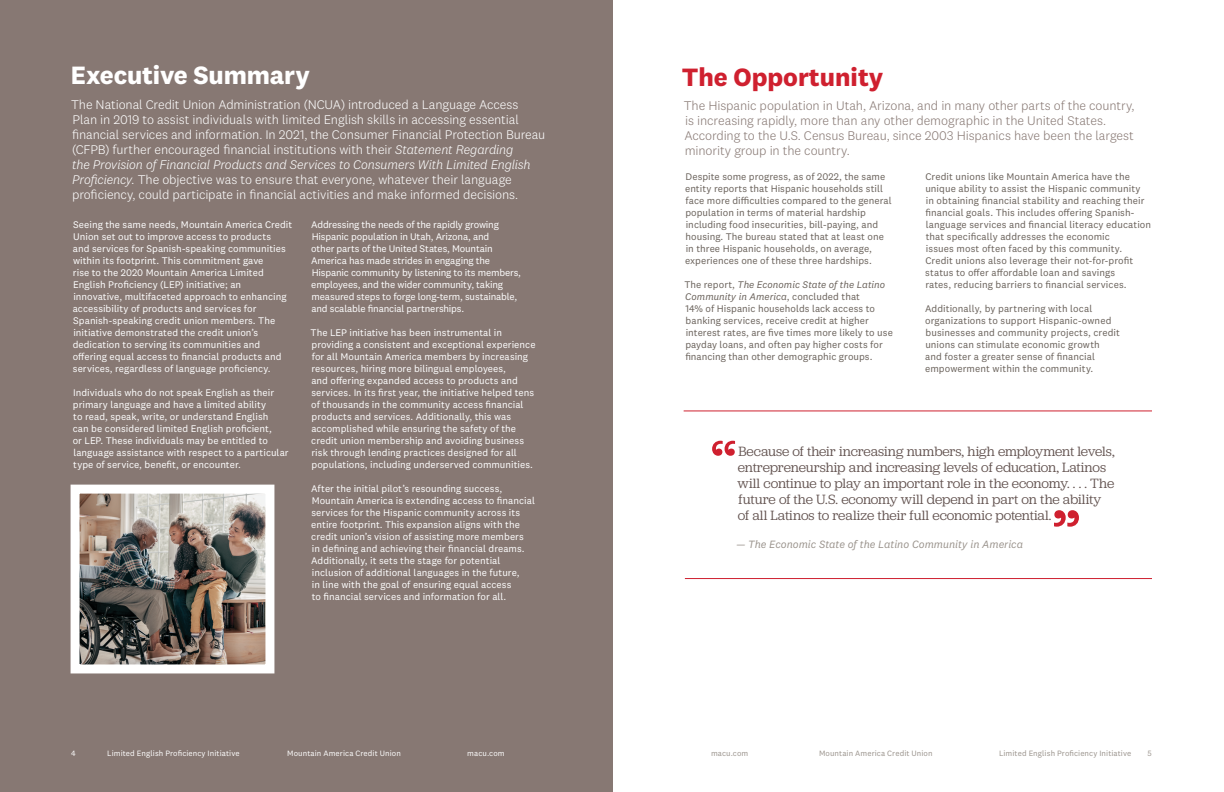
<style>
.page{position:relative;width:1224px;height:792px;background:#fff}
.page>*{position:absolute;margin:0;border:0;box-sizing:border-box;transform-origin:0 0}
.Callout-Red{font:75px "Jubilat";color:#cf202f}
.Callout-Red-2{font:75px "Jubilat";color:#cf202f}
.Header-National-I{font:700 26px "National 2";letter-spacing:-.005em;color:#fff}
.Header-National-I-2{font:700 26px "National 2";color:#cf202f}
.Callout-Red-3{font:14px/16px "Jubilat";letter-spacing:-.005em;color:#60504d}
.Paragraph_Lead-In_White{font:300 13px/15px "National 2";letter-spacing:-.005em;color:#fff}
.Paragraph_Lead-In_Black{font:300 13px/15px "National 2";letter-spacing:-.005em;color:#877873}
.Callout_Small{font:italic 11px "National 2";letter-spacing:-.01em;color:#9a938c}
.Body_Copy{font:10px/12px "National 2";color:#fff}
.Body_Copy-2{font:10px/12px "National 2";letter-spacing:.005em;color:#69615a}
.Subhead_Italic{font:8px "National 2";letter-spacing:.01em;color:#fff}
.t1{font:8px "National 2";letter-spacing:.01em;color:#9a938c}
.s1{font-style:italic}
</style>
<div class="page">
<div style="left:0;top:0;width:612px;height:792px;background:#877873"></div>
<img style="left:70px;top:484px;width:205px;height:190px">
<hr style="left:684px;top:410px;width:468px;height:1px;background:#cf202f">
<hr style="left:685px;top:578px;width:467px;height:1px;background:#cf202f">
<p class="Header-National-I" style="left:71px;top:59px;width:241px">Executive Summary</p>
<p class="Header-National-I-2" style="left:682px;top:61px;width:203px">The Opportunity</p>
<p class="Paragraph_Lead-In_White" style="left:71px;top:97px;width:476px">The National Credit Union Administration (NCUA) introduced a Language Access Plan in 2019 to assist individuals with limited English skills in accessing essential financial services and information. In 2021, the Consumer Financial Protection Bureau (CFPB) further encouraged financial institutions with their <span class="s1">Statement Regarding<br>the Provision of Financial Products and Services to Consumers With Limited English Proficiency.</span> The objective was to ensure that everyone, whatever their language proficiency, could participate in financial activities and make informed decisions.</p>
<p class="Body_Copy" style="left:73px;top:218px;width:221px">Seeing the same needs, Mountain America Credit Union set out to improve access to products<br>and services for Spanish-speaking communities within its footprint. This commitment gave<br>rise to the 2020 Mountain America Limited English Proficiency (LEP) initiative; an<br>innovative, multifaceted approach to enhancing accessibility of products and services for Spanish-speaking credit union members. The initiative demonstrated the credit union’s dedication to serving its communities and offering equal access to financial products and services, regardless of language proficiency.</p>
<p class="Body_Copy" style="left:73px;top:386px;width:217px">Individuals who do not speak English as their primary language and have a limited ability<br>to read, speak, write, or understand English<br>can be considered limited English proficient,<br>or LEP. These individuals may be entitled to language assistance with respect to a particular type of service, benefit, or encounter.</p>
<p class="Body_Copy" style="left:311px;top:218px;width:211px">Addressing the needs of the rapidly growing Hispanic population in Utah, Arizona, and<br>other parts of the United States, Mountain America has made strides in engaging the Hispanic community by listening to its members, employees, and the wider community, taking measured steps to forge long-term, sustainable, and scalable financial partnerships.</p>
<p class="Body_Copy" style="left:311px;top:326px;width:226px">The LEP initiative has been instrumental in providing a consistent and exceptional experience for all Mountain America members by increasing resources, hiring more bilingual employees,<br>and offering expanded access to products and services. In its first year, the initiative helped tens of thousands in the community access financial products and services. Additionally, this was accomplished while ensuring the safety of the credit union membership and avoiding business risk through lending practices designed for all populations, including underserved communities.</p>
<p class="Body_Copy" style="left:311px;top:482px;width:225px">After the initial pilot’s resounding success, Mountain America is extending access to financial services for the Hispanic community across its entire footprint. This expansion aligns with the credit union’s vision of assisting more members<br>in defining and achieving their financial dreams.<br>Additionally, it sets the stage for potential inclusion of additional languages in the future,<br>in line with the goal of ensuring equal access<br>to financial services and information for all.</p>
<p class="Paragraph_Lead-In_Black" style="left:684px;top:98px;width:452px">The Hispanic population in Utah, Arizona, and in many other parts of the country, is increasing rapidly, more than any other demographic in the United States.<br>According to the U.S. Census Bureau, since 2003 Hispanics have been the largest minority group in the country.</p>
<p class="Body_Copy-2" style="left:685px;top:170px;width:208px">Despite some progress, as of 2022, the same entity reports that Hispanic households still face more difficulties compared to the general population in terms of material hardship including food insecurities, bill-paying, and housing. The bureau stated that at least one in three Hispanic households, on average, experiences one of these three hardships.</p>
<p class="Body_Copy-2" style="left:684px;top:278px;width:210px">The report, <span class="s1">The Economic State of the Latino Community in America</span>, concluded that<br>14% of Hispanic households lack access to banking services, receive credit at higher interest rates, are five times more likely to use payday loans, and often pay higher costs for financing than other demographic groups.</p>
<p class="Body_Copy-2" style="left:925px;top:170px;width:227px">Credit unions like Mountain America have the unique ability to assist the Hispanic community<br>in obtaining financial stability and reaching their financial goals. This includes offering Spanish&shy;language services and financial literacy education that specifically addresses the economic<br>issues most often faced by this community.<br>Credit unions also leverage their not-for-profit status to offer affordable loan and savings<br>rates, reducing barriers to financial services.</p>
<p class="Body_Copy-2" style="left:925px;top:302px;width:196px">Additionally, by partnering with local organizations to support Hispanic-owned businesses and community projects, credit unions can stimulate economic growth<br>and foster a greater sense of financial empowerment within the community.</p>
<p class="Callout-Red" style="left:711px;top:419px;width:28px">“</p>
<p class="Callout-Red-3" style="left:738px;top:443px;width:379px">Because of their increasing numbers, high employment levels, entrepreneurship and increasing levels of education, Latinos will continue to play an important role in the economy. . . . The future of the U.S. economy will depend in part on the ability of all Latinos to realize their full economic potential.</p>
<p class="Callout-Red-2" style="left:1052px;top:489px;width:30px">”</p>
<p class="Callout_Small" style="left:736px;top:537px;width:288px">— The Economic State of the Latino Community in America</p>
<p class="Subhead_Italic" style="left:71px;top:749px;width:6px">4</p>
<p class="Subhead_Italic" style="left:107px;top:749px;width:134px">Limited English Proficiency Initiative</p>
<p class="Subhead_Italic" style="left:287px;top:749px;width:115px">Mountain America Credit Union</p>
<p class="Subhead_Italic" style="left:467px;top:749px;width:39px">macu.com</p>
<p class="t1" style="left:711px;top:748px;width:39px">macu.com</p>
<p class="t1" style="left:819px;top:748px;width:115px">Mountain America Credit Union</p>
<p class="t1" style="left:999px;top:748px;width:134px">Limited English Proficiency Initiative</p>
<p class="t1" style="left:1148px;top:748px;width:6px">5</p>
</div>
